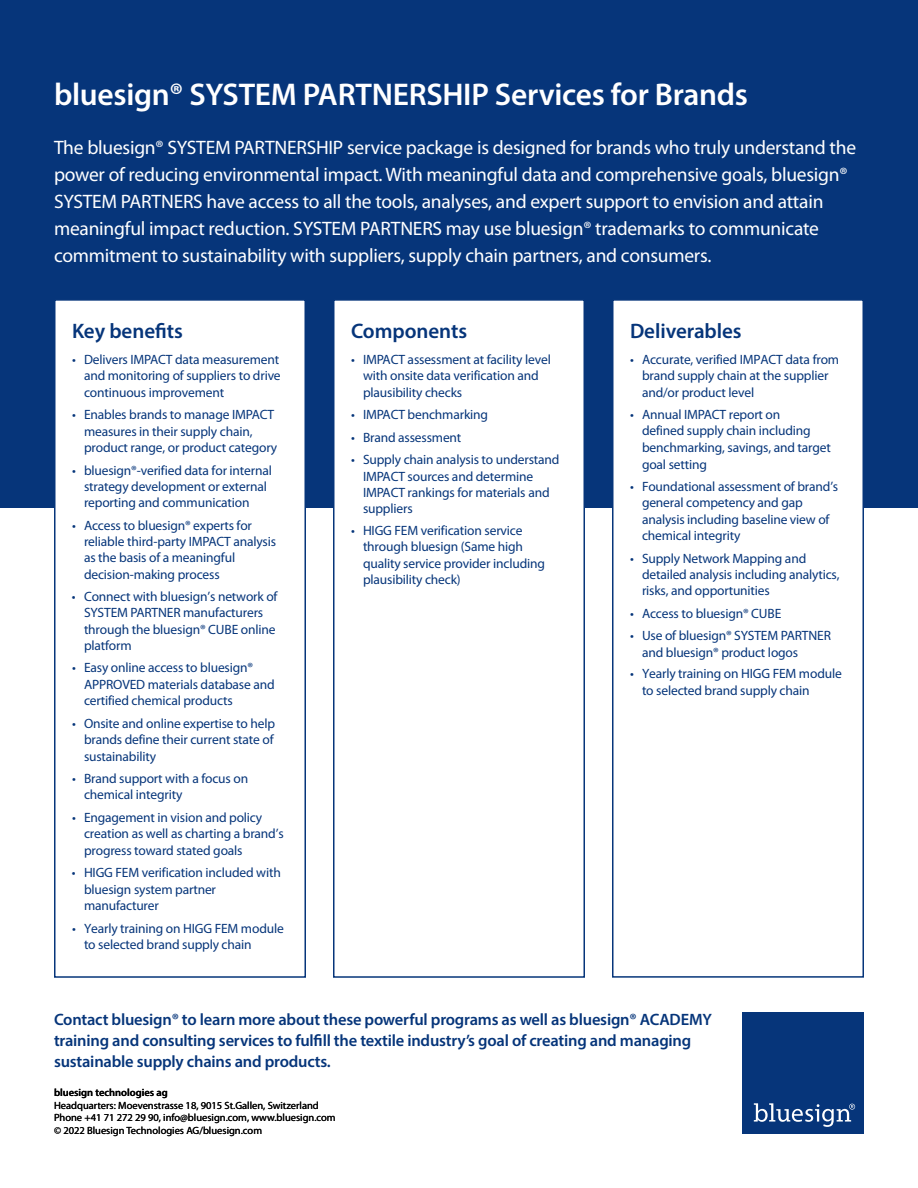
<style>
.page{position:relative;width:918px;height:1188px;background:#fff}
.page>*{position:absolute;margin:0;border:0;box-sizing:border-box;transform-origin:0 0}
.t1{font:600 31.5px "Myriad Pro";letter-spacing:-.01em;color:#fff}
.t2{font:600 21px "Myriad Pro";letter-spacing:-.005em;color:#06357a}
.t3{font:19.5px/26.8px "Myriad Pro";letter-spacing:-.01em;color:#fff}
.t4{font:600 16.5px/20.9px "Myriad Pro";letter-spacing:-.01em;color:#06357a}
.t5{font:13.5px/16.5px "Myriad Pro";letter-spacing:-.01em;color:#06357a}
.t6{font:10.5px/12.6px "Myriad Pro";color:#000}
.t7{font:600 10.5px "Myriad Pro";color:#000}
</style>
<div class="page">
<div style="left:0;top:0;width:918px;height:508px;background:#06357a"></div>
<div style="left:743px;top:1013px;width:121px;height:121px;background:#06357a"></div>
<svg style="left:754px;top:1103px;width:101px;height:24px"></svg>
<div style="left:54px;top:299px;width:252px;height:679px;background:#fff;border:2px solid #06357a"></div>
<div style="left:333px;top:299px;width:252px;height:679px;background:#fff;border:2px solid #06357a"></div>
<div style="left:612px;top:299px;width:252px;height:679px;background:#fff;border:2px solid #06357a"></div>
<h1 class="t1" style="left:54px;top:74px;width:696px">bluesign® SYSTEM PARTNERSHIP Services for Brands</h1>
<p class="t3" style="left:54px;top:134px;width:804px">The bluesign® SYSTEM PARTNERSHIP service package is designed for brands who truly understand the power of reducing environmental impact. With meaningful data and comprehensive goals, bluesign® SYSTEM PARTNERS have access to all the tools, analyses, and expert support to envision and attain meaningful impact reduction. SYSTEM PARTNERS may use bluesign® trademarks to communicate commitment to sustainability with suppliers, supply chain partners, and consumers.</p>
<h2 class="t2" style="left:72px;top:318px;width:112px">Key benefits</h2>
<p class="t5" style="left:84px;top:351px;width:198px;text-align:justify;text-indent:-12px">• Delivers IMPACT data measurement and monitoring of suppliers to drive continuous improvement</p>
<p class="t5" style="left:84px;top:406px;width:195px;text-indent:-12px">• Enables brands to manage IMPACT measures in their supply chain, product range, or product category</p>
<p class="t5" style="left:84px;top:462px;width:189px;text-indent:-12px">• bluesign®-verified data for internal strategy development or external reporting and communication</p>
<p class="t5" style="left:84px;top:517px;width:194px;text-indent:-12px">• Access to bluesign® experts for reliable third-party IMPACT analysis as the basis of a meaningful decision-making process</p>
<p class="t5" style="left:84px;top:588px;width:195px;text-indent:-12px">• Connect with bluesign’s network of<br>SYSTEM PARTNER manufacturers through the bluesign® CUBE online platform</p>
<p class="t5" style="left:84px;top:659px;width:192px;text-indent:-12px">• Easy online access to bluesign®<br>APPROVED materials database and certified chemical products</p>
<p class="t5" style="left:84px;top:715px;width:193px;text-align:justify;text-indent:-12px">• Onsite and online expertise to help brands define their current state of sustainability</p>
<p class="t5" style="left:84px;top:771px;width:166px;line-height:15.9px;text-indent:-12px">• Brand support with a focus on chemical integrity</p>
<p class="t5" style="left:84px;top:809px;width:201px;text-indent:-12px">• Engagement in vision and policy creation as well as charting a brand’s progress toward stated goals</p>
<p class="t5" style="left:84px;top:864px;width:198px;text-indent:-12px">• HIGG FEM verification included with bluesign system partner manufacturer</p>
<p class="t5" style="left:84px;top:920px;width:201px;text-indent:-12px">• Yearly training on HIGG FEM module to selected brand supply chain</p>
<h2 class="t2" style="left:351px;top:318px;width:118px">Components</h2>
<p class="t5" style="left:363px;top:351px;width:189px;text-indent:-12px">• IMPACT assessment at facility level with onsite data verification and plausibility checks</p>
<p class="t5" style="left:351px;top:406px;width:139px">• IMPACT benchmarking</p>
<p class="t5" style="left:351px;top:429px;width:112px">• Brand assessment</p>
<p class="t5" style="left:363px;top:451px;width:198px;text-indent:-12px">• Supply chain analysis to understand<br>IMPACT sources and determine<br>IMPACT rankings for materials and suppliers</p>
<p class="t5" style="left:363px;top:522px;width:184px;text-indent:-12px">• HIGG FEM verification service through bluesign (Same high quality service provider including plausibility check)</p>
<h2 class="t2" style="left:630px;top:318px;width:113px">Deliverables</h2>
<p class="t5" style="left:642px;top:351px;width:199px;text-indent:-12px">• Accurate, verified IMPACT data from brand supply chain at the supplier and/or product level</p>
<p class="t5" style="left:642px;top:406px;width:190px;text-indent:-12px">• Annual IMPACT report on<br>defined supply chain including benchmarking, savings, and target goal setting</p>
<p class="t5" style="left:642px;top:478px;width:198px;text-indent:-12px">• Foundational assessment of brand’s general competency and gap analysis including baseline view of chemical integrity</p>
<p class="t5" style="left:642px;top:550px;width:199px;text-indent:-12px">• Supply Network Mapping and detailed analysis including analytics, risks, and opportunities</p>
<p class="t5" style="left:630px;top:605px;width:153px">• Access to bluesign® CUBE</p>
<p class="t5" style="left:642px;top:627px;width:190px;text-indent:-12px">• Use of bluesign® SYSTEM PARTNER and bluesign® product logos</p>
<p class="t5" style="left:642px;top:665px;width:201px;text-indent:-12px">• Yearly training on HIGG FEM module to selected brand supply chain</p>
<p class="t4" style="left:54px;top:1009px;width:659px">Contact bluesign® to learn more about these powerful programs as well as bluesign® ACADEMY training and consulting services to fulfill the textile industry’s goal of creating and managing sustainable supply chains and products.</p>
<p class="t7" style="left:54px;top:1086px;width:115px">bluesign technologies ag</p>
<p class="t6" style="left:54px;top:1099px;width:283px">Headquarters: Moevenstrasse 18, 9015 St.Gallen, Switzerland<br>Phone +41 71 272 29 90, info@bluesign.com, www.bluesign.com © 2022 Bluesign Technologies AG/bluesign.com</p>
</div>
